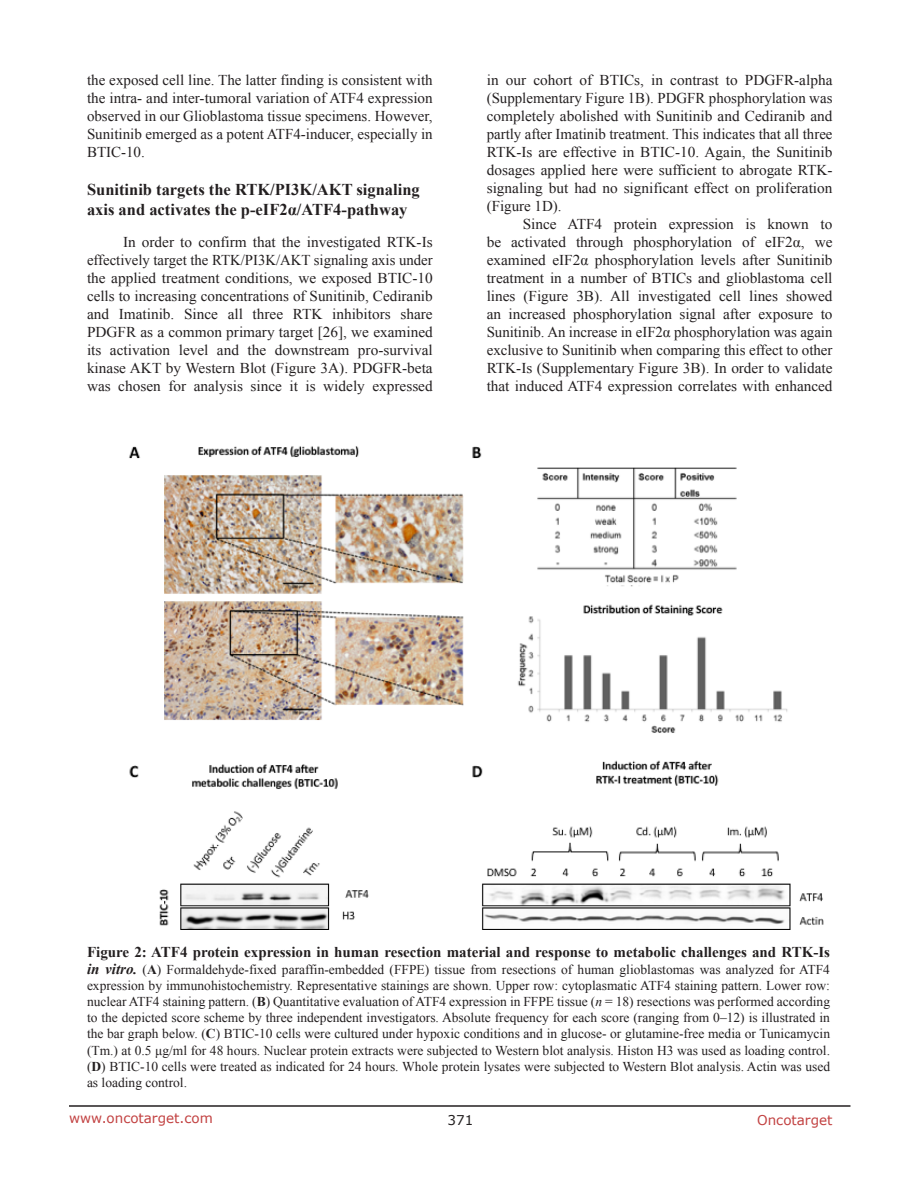
<style>
.page{position:relative;width:918px;height:1188px;background:#fff}
.page>*{position:absolute;margin:0;border:0;box-sizing:border-box;transform-origin:0 0}
.SubHeading{font:700 16.5px/19.8px "Times New Roman";color:#231f20}
.BodyText{font:15px/18px "Times New Roman";color:#231f20;text-align:justify}
.Figuretrx{font:700 15px "Times New Roman";color:#231f20}
.Figuretrx-2{font:13.5px/16.2px "Times New Roman";color:#231f20;text-align:justify}
.t1{font:13.5px "Verdana";color:#c24141}
.t2{font:13.5px "Verdana";color:#231f20}
.s1{font-weight:700;font-style:italic;font-size:15px}
.s2{font-weight:700}
.s3{font-style:italic}
</style>
<div class="page">
<hr style="left:69px;top:1105px;width:781px;height:2px;background:#231f20">
<img style="left:129px;top:446px;width:694px;height:484px">
<p class="BodyText" style="left:87px;top:71px;width:347px">the exposed cell line. The latter finding is consistent with the intra- and inter-tumoral variation of ATF4 expression observed in our Glioblastoma tissue specimens. However, Sunitinib emerged as a potent ATF4-inducer, especially in BTIC-10.</p>
<p class="SubHeading" style="left:87px;top:179px;width:334px">Sunitinib targets the RTK/PI3K/AKT signaling axis and activates the p-eIF2α/ATF4-pathway</p>
<p class="BodyText" style="left:87px;top:232px;width:347px;text-indent:36px">In order to confirm that the investigated RTK-Is effectively target the RTK/PI3K/AKT signaling axis under the applied treatment conditions, we exposed BTIC-10 cells to increasing concentrations of Sunitinib, Cediranib and Imatinib. Since all three RTK inhibitors share PDGFR as a common primary target [26], we examined its activation level and the downstream pro-survival kinase AKT by Western Blot (Figure 3A). PDGFR-beta was chosen for analysis since it is widely expressed</p>
<p class="BodyText" style="left:487px;top:71px;width:347px">in our cohort of BTICs, in contrast to PDGFR-alpha (Supplementary Figure 1B). PDGFR phosphorylation was completely abolished with Sunitinib and Cediranib and partly after Imatinib treatment. This indicates that all three RTK-Is are effective in BTIC-10. Again, the Sunitinib dosages applied here were sufficient to abrogate RTK&shy;signaling but had no significant effect on proliferation (Figure 1D).</p>
<p class="BodyText" style="left:487px;top:215px;width:347px;text-indent:36px">Since ATF4 protein expression is known to be activated through phosphorylation of eIF2α, we examined eIF2α phosphorylation levels after Sunitinib treatment in a number of BTICs and glioblastoma cell lines (Figure 3B). All investigated cell lines showed an increased phosphorylation signal after exposure to Sunitinib. An increase in eIF2α phosphorylation was again exclusive to Sunitinib when comparing this effect to other RTK-Is (Supplementary Figure 3B). In order to validate that induced ATF4 expression correlates with enhanced</p>
<p class="Figuretrx" style="left:87px;top:942px;width:745px">Figure 2: ATF4 protein expression in human resection material and response to metabolic challenges and RTK-Is</p>
<p class="Figuretrx-2" style="left:87px;top:961px;width:745px"><span class="s1">in vitro.</span> (<span class="s2">A</span>) Formaldehyde-fixed paraffin-embedded (FFPE) tissue from resections of human glioblastomas was analyzed for ATF4 expression by immunohistochemistry. Representative stainings are shown. Upper row: cytoplasmatic ATF4 staining pattern. Lower row: nuclear ATF4 staining pattern. (<span class="s2">B</span>) Quantitative evaluation of ATF4 expression in FFPE tissue (<span class="s3">n</span> = 18) resections was performed according to the depicted score scheme by three independent investigators. Absolute frequency for each score (ranging from 0–12) is illustrated in the bar graph below. (<span class="s2">C</span>) BTIC-10 cells were cultured under hypoxic conditions and in glucose- or glutamine-free media or Tunicamycin (Tm.) at 0.5 μg/ml for 48 hours. Nuclear protein extracts were subjected to Western blot analysis. Histon H3 was used as loading control. (<span class="s2">D</span>) BTIC-10 cells were treated as indicated for 24 hours. Whole protein lysates were subjected to Western Blot analysis. Actin was used as loading control.</p>
<p class="t1" style="left:69px;top:1109px;width:145px">www.oncotarget.com</p>
<p class="t2" style="left:448px;top:1111px;width:27px">371</p>
<p class="t1" style="left:757px;top:1111px;width:77px">Oncotarget</p>
</div>
